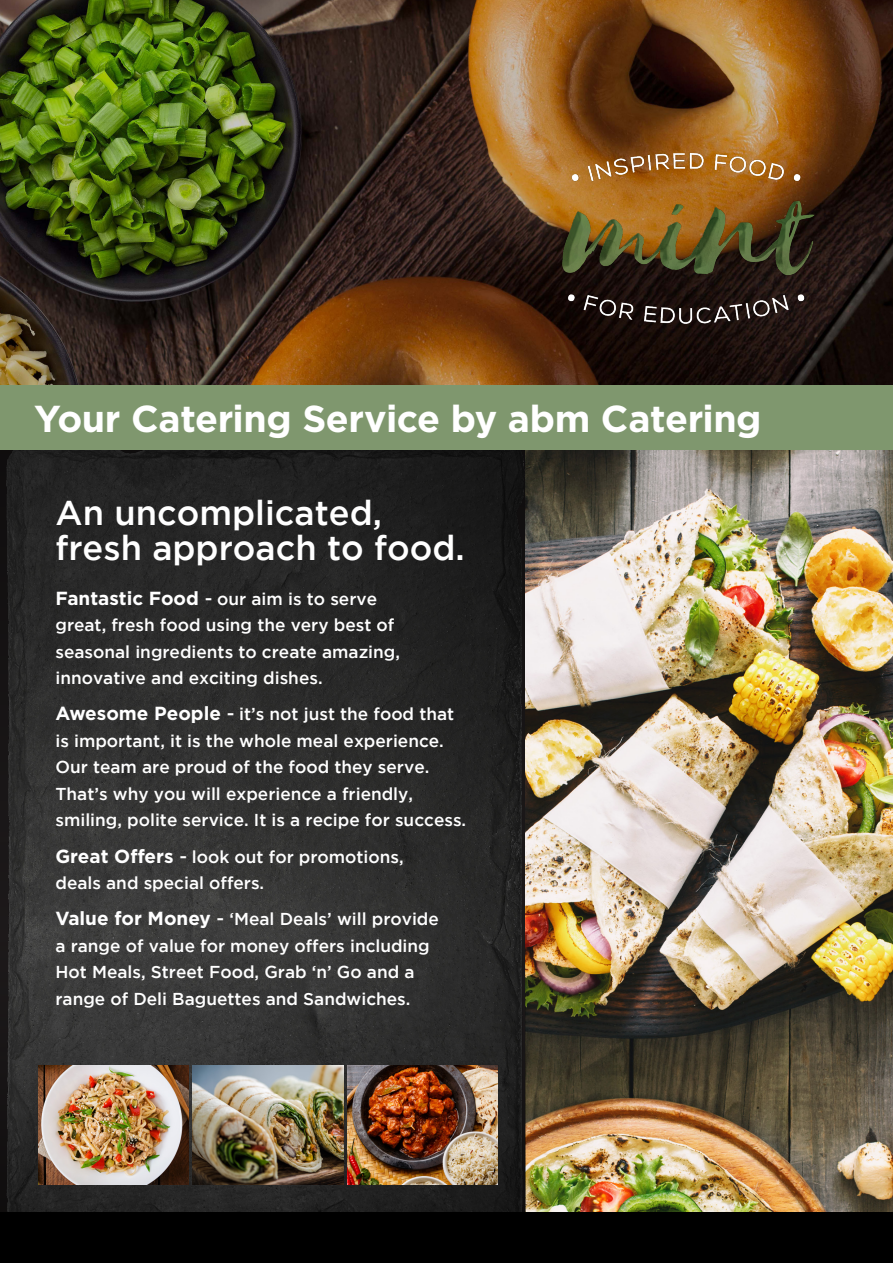
<style>
.page{position:relative;width:893px;height:1263px;background:#fff}
.page>*{position:absolute;margin:0;border:0;box-sizing:border-box;transform-origin:0 0}
.t1{font:700 37.5px "Gotham";letter-spacing:-.01em;color:#fff}
.t2{font:500 34.5px/34.5px "Gotham";color:#fff}
.t3{font:500 17.25px/26.5px "Gotham";color:#fff}
.s1{font-weight:700;font-size:18.9px}
.s2{font-size:18.9px}
</style>
<div class="page">
<img style="left:0;top:0;width:893px;height:386px">
<div style="left:0;top:386px;width:893px;height:66px;background:#7f976e"></div>
<svg style="left:0;top:451px;width:526px;height:391px;background:#272726"></svg>
<img style="left:526px;top:451px;width:367px;height:762px">
<div style="left:0;top:1213px;width:893px;height:50px;background:#000"></div>
<svg style="left:0;top:842px;width:526px;height:371px;background:#313130"></svg>
<img style="left:38px;top:1065px;width:151px;height:119px">
<img style="left:347px;top:1065px;width:150px;height:119px">
<img style="left:193px;top:1065px;width:150px;height:119px">
<img style="left:541px;top:140px;width:297px;height:206px">
<p class="t1" style="left:34px;top:394px;width:729px">Your Catering Service by abm Catering</p>
<p class="t2" style="left:55px;top:495px;width:411px">An uncomplicated, fresh approach to food.</p>
<p class="t3" style="left:55px;top:585px;width:346px"><span class="s1">Fantastic Food</span> <span class="s2">-</span> our aim is to serve great, fresh food using the very best of seasonal ingredients to create amazing, innovative and exciting dishes.</p>
<p class="t3" style="left:55px;top:701px;width:412px"><span class="s1">Awesome People</span> <span class="s2">-</span> it’s not just the food that is important, it is the whole meal experience.<br>Our team are proud of the food they serve.<br>That’s why you will experience a friendly, smiling, polite service. It is a recipe for success.</p>
<p class="t3" style="left:55px;top:843px;width:350px"><span class="s1">Great Offers</span> <span class="s2">-</span> look out for promotions, deals and special offers.</p>
<p class="t3" style="left:55px;top:906px;width:385px"><span class="s1">Value for Money</span> <span class="s2">-</span> ‘Meal Deals’ will provide a range of value for money offers including Hot Meals, Street Food, Grab ‘n’ Go and a range of Deli Baguettes and Sandwiches.</p>
</div>
